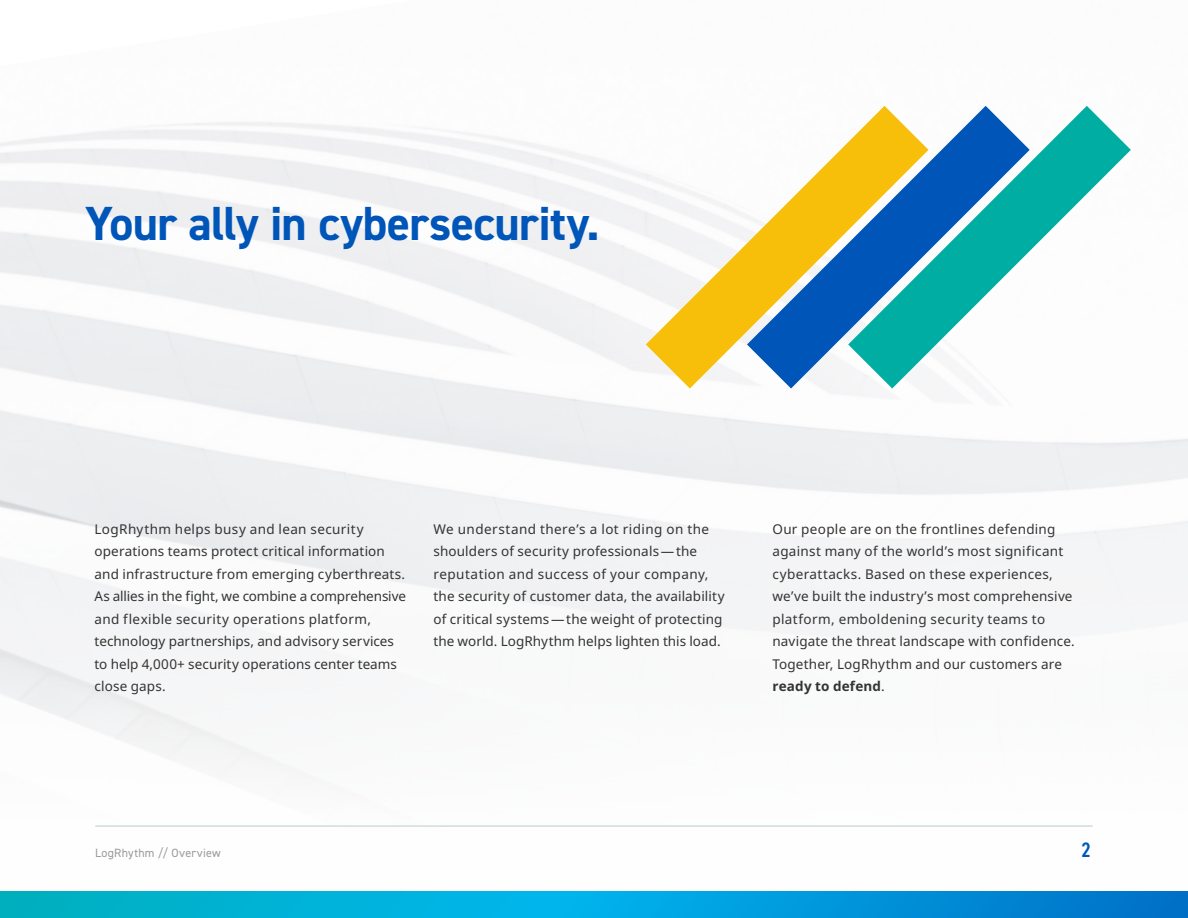
<style>
.page{position:relative;width:1188px;height:918px;background:#fff}
.page>*{position:absolute;margin:0;border:0;box-sizing:border-box;transform-origin:0 0}
.Header__32_Auto{font:700 48px "DIN2014";letter-spacing:-.015em;color:#0055b8}
.t1{font:600 condensed 21px "DIN2014";color:#0055b8}
.Body_Copy__No_Hyph{font:13.5px/22.5px "Noto Sans";letter-spacing:.015em;color:#333}
.t2{font:12px "DIN2014";letter-spacing:.015em;color:#999}
.s1{font-weight:700}
</style>
<div class="page">
<img style="left:0;top:122px;width:1188px;height:796px">
<svg style="left:646px;top:122px;width:202px;height:266px"></svg>
<svg style="left:848px;top:106px;width:283px;height:282px"></svg>
<hr style="left:96px;top:825px;width:996px;height:2px;background:#d0dcde">
<p class="Header__32_Auto" style="left:85px;top:192px;width:516px">Your ally in cybersecurity.</p>
<p class="Body_Copy__No_Hyph" style="left:94px;top:518px;width:313px">LogRhythm helps busy and lean security operations teams protect critical information and infrastructure from emerging cyberthreats.<br>As allies in the fight, we combine a comprehensive and flexible security operations platform, technology partnerships, and advisory services to help 4,000+ security operations center teams close gaps.</p>
<p class="Body_Copy__No_Hyph" style="left:434px;top:518px;width:293px">We understand there’s a lot riding on the shoulders of security professionals—the reputation and success of your company, the security of customer data, the availability of critical systems—the weight of protecting the world. LogRhythm helps lighten this load.</p>
<p class="Body_Copy__No_Hyph" style="left:772px;top:518px;width:304px">Our people are on the frontlines defending against many of the world’s most significant cyberattacks. Based on these experiences, we’ve built the industry’s most comprehensive platform, emboldening security teams to navigate the threat landscape with confidence.<br>Together, LogRhythm and our customers are <span class="s1">ready to defend</span>.</p>
<p class="t2" style="left:95px;top:846px;width:127px">LogRhythm // Overview</p>
<h2 class="t1" style="left:1081px;top:836px;width:11px">2</h2>
</div>
